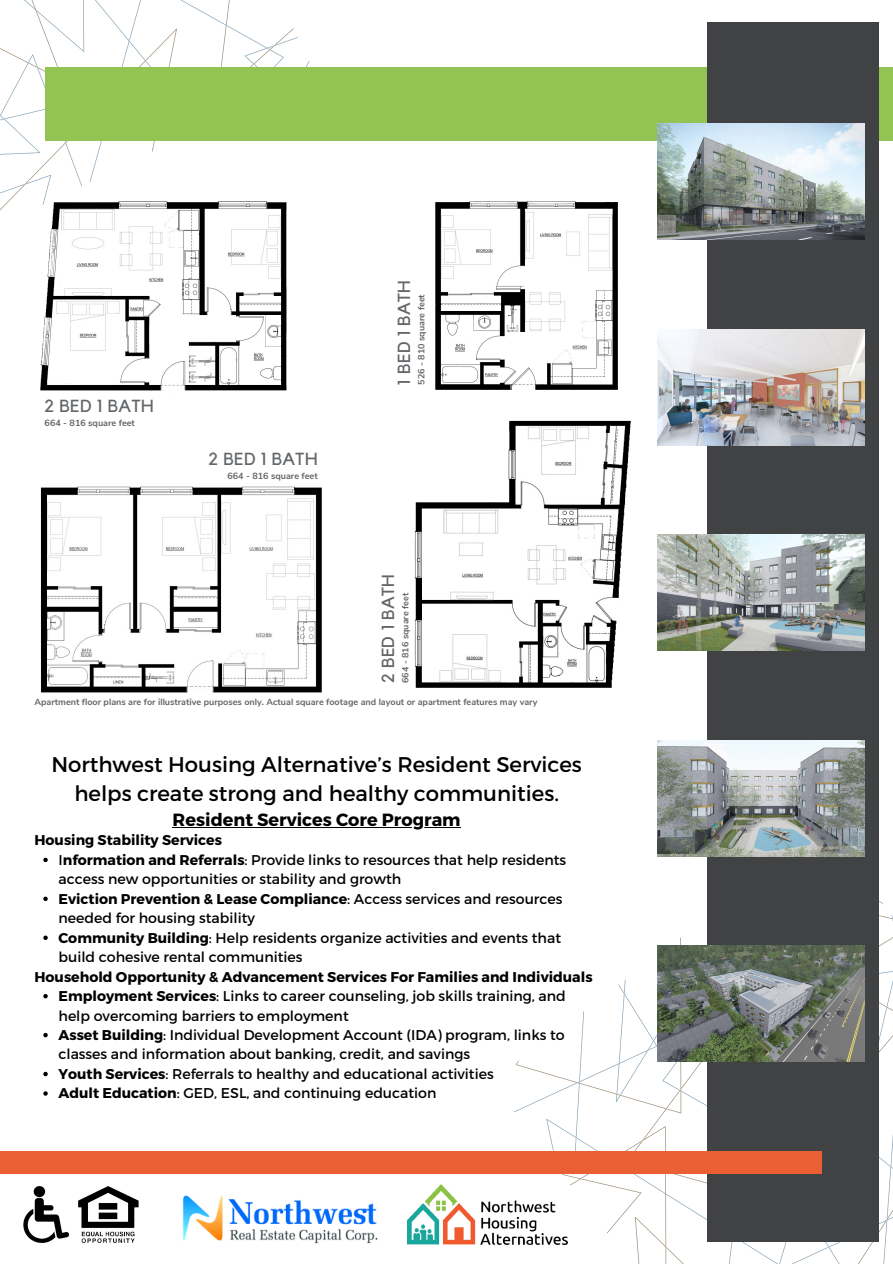
<style>
.page{position:relative;width:893px;height:1264px;background:#fff}
.page>*{position:absolute;margin:0;border:0;box-sizing:border-box;transform-origin:0 0}
.t1{font:21.15px/29.2px "Montserrat";color:#000;text-align:center}
.t2{font:700 17.7px "Montserrat";color:#000}
.t3{font:17.4px "Kollektif";letter-spacing:.02em;color:#63666a}
.t4{font:14.1px/19.5px "Montserrat";color:#000}
.t5{font:700 14.1px "Montserrat";color:#000}
.t6{font:700 9px "Nunito Sans";color:#63666a}
.s1{font-weight:700}
</style>
<div class="page">
<svg style="left:514px;top:937px;width:167px;height:238px"></svg>
<svg style="left:620px;top:1023px;width:272px;height:240px"></svg>
<svg style="left:0;top:0;width:310px;height:211px"></svg>
<div style="left:45px;top:67px;width:847px;height:74px;background:#93c353"></div>
<div style="left:707px;top:22px;width:171px;height:1219px;background:#414244"></div>
<div style="left:0;top:1151px;width:821px;height:23px;background:#eb5f34"></div>
<img style="left:407px;top:1184px;width:160px;height:60px">
<img style="left:23px;top:1186px;width:116px;height:57px">
<img style="left:182px;top:1195px;width:196px;height:49px">
<img style="left:657px;top:124px;width:207px;height:116px">
<img style="left:657px;top:329px;width:207px;height:116px">
<img style="left:657px;top:534px;width:207px;height:116px">
<img style="left:657px;top:740px;width:207px;height:116px">
<img style="left:657px;top:945px;width:207px;height:116px">
<img style="left:435px;top:201px;width:183px;height:189px">
<img style="left:34px;top:194px;width:261px;height:197px">
<img style="left:40px;top:486px;width:282px;height:207px">
<img style="left:414px;top:420px;width:217px;height:268px">
<hr style="left:173px;top:826px;width:287px;height:1px;background:#000">
<svg style="left:43px;top:857px;width:5px;height:5px"></svg>
<svg style="left:43px;top:896px;width:5px;height:5px"></svg>
<svg style="left:43px;top:935px;width:5px;height:5px"></svg>
<svg style="left:43px;top:994px;width:5px;height:4px"></svg>
<svg style="left:43px;top:1032px;width:5px;height:5px"></svg>
<svg style="left:43px;top:1071px;width:5px;height:5px"></svg>
<svg style="left:43px;top:1091px;width:5px;height:4px"></svg>
<p class="t3" style="left:45px;top:397px;width:111px">2 BED 1 BATH</p>
<p class="t6" style="left:45px;top:417px;width:92px">664 - 816 square feet</p>
<p class="t3" style="left:208px;top:451px;width:111px">2 BED 1 BATH</p>
<p class="t6" style="left:227px;top:470px;width:92px">664 - 816 square feet</p>
<p class="t3" style="left:396px;top:384px;width:106px;rotate:-90deg">1 BED 1 BATH</p>
<p class="t6" style="left:415px;top:384px;width:92px;rotate:-90deg">526 - 810 square feet</p>
<p class="t3" style="left:380px;top:683px;width:111px;rotate:-90deg">2 BED 1 BATH</p>
<p class="t6" style="left:399px;top:683px;width:92px;rotate:-90deg">664 - 816 square feet</p>
<p class="t6" style="left:34px;top:696px;width:504px">Apartment floor plans are for illustrative purposes only. Actual square footage and layout or apartment features may vary</p>
<p class="t1" style="left:51px;top:748px;width:532px">Northwest Housing Alternative’s Resident Services helps create strong and healthy communities.</p>
<p class="t2" style="left:173px;top:808px;width:289px">Resident Services Core Program</p>
<p class="t5" style="left:34px;top:831px;width:189px">Housing Stability Services</p>
<p class="t4" style="left:58px;top:849px;width:509px">I<span class="s1">nformation and Referrals</span>: Provide links to resources that help residents access new opportunities or stability and growth</p>
<p class="t4" style="left:58px;top:888px;width:505px"><span class="s1">Eviction Prevention &amp; Lease Compliance</span>: Access services and resources needed for housing stability</p>
<p class="t4" style="left:58px;top:927px;width:504px"><span class="s1">Community Building</span>: Help residents organize activities and events that build cohesive rental communities</p>
<p class="t5" style="left:34px;top:967px;width:559px">Household Opportunity &amp; Advancement Services For Families and Individuals</p>
<p class="t4" style="left:58px;top:985px;width:509px"><span class="s1">Employment Services</span>: Links to career counseling, job skills training, and help overcoming barriers to employment</p>
<p class="t4" style="left:58px;top:1024px;width:507px"><span class="s1">Asset Building</span>: Individual Development Account (IDA) program, links to classes and information about banking, credit, and savings</p>
<p class="t4" style="left:58px;top:1063px;width:436px"><span class="s1">Youth Services</span>: Referrals to healthy and educational activities</p>
<p class="t4" style="left:58px;top:1082px;width:379px"><span class="s1">Adult Education</span>: GED, ESL, and continuing education</p>
</div>
